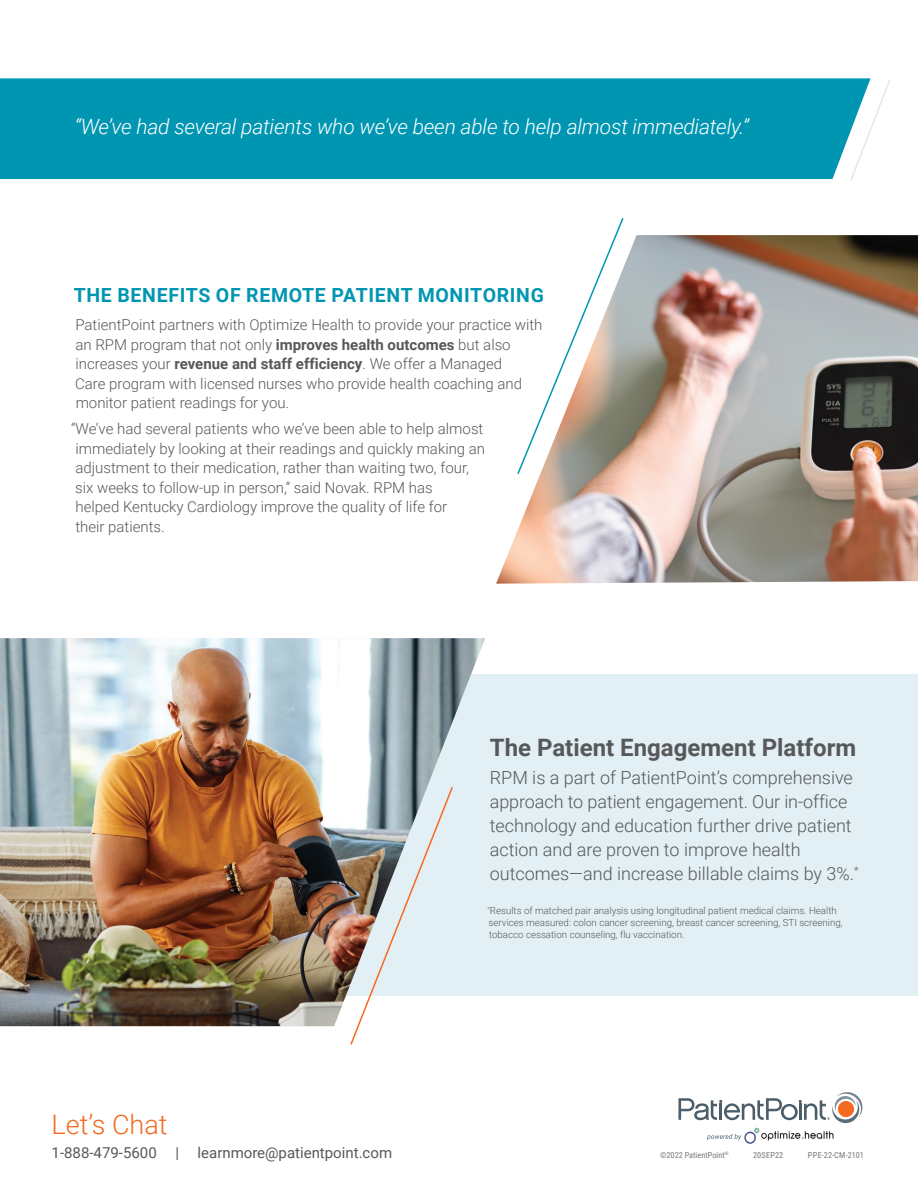
<style>
.page{position:relative;width:918px;height:1188px;background:#fff}
.page>*{position:absolute;margin:0;border:0;box-sizing:border-box;transform-origin:0 0}
.t1{font:300 27px "Roboto";color:#f36a21}
.t2{font:700 24px "Roboto";color:#57585a}
.t3{font:italic 300 21px "Roboto";letter-spacing:-.01em;color:#fff}
.t4{font:700 19.5px "Roboto";letter-spacing:.035em;color:#0096b1}
.t5{font:300 18px/24px "Roboto";color:#57585a}
.t6{font:300 15px/19.5px "Roboto";color:#57585a}
.t7{font:15px "Roboto";color:#57585a}
.t8{font:300 9.75px/12px "Roboto";color:#57585a}
.t9{font:8.25px "Roboto Condensed";color:#76787b}
.s1{font-weight:700}
</style>
<div class="page">
<div style="left:0;top:78px;width:849px;height:101px;background:#0096b1"></div>
<svg style="left:849px;top:78px;width:41px;height:103px"></svg>
<div style="left:0;top:674px;width:918px;height:322px;background:#e2eff4"></div>
<img style="left:496px;top:235px;width:422px;height:349px">
<svg style="left:707px;top:1134px;width:34px;height:6px"></svg>
<img style="left:741px;top:1127px;width:93px;height:17px">
<svg style="left:678px;top:1092px;width:185px;height:31px"></svg>
<img style="left:0;top:638px;width:485px;height:388px">
<svg style="left:516px;top:218px;width:109px;height:258px"></svg>
<svg style="left:349px;top:785px;width:105px;height:260px"></svg>
<h3 class="t3" style="left:75px;top:112px;width:676px">“We’ve had several patients who we’ve been able to help almost immediately.”</h3>
<h3 class="t4" style="left:74px;top:282px;width:472px">THE BENEFITS OF REMOTE PATIENT MONITORING</h3>
<p class="t6" style="left:75px;top:314px;width:469px">PatientPoint partners with Optimize Health to provide your practice with an RPM program that not only <span class="s1">improves health outcomes</span> but also increases your <span class="s1">revenue and staff efficiency</span>. We offer a Managed<br>Care program with licensed nurses who provide health coaching and monitor patient readings for you.</p>
<p class="t6" style="left:71px;top:419px;width:416px">“We’ve had several patients who we’ve been able to help almost immediately by looking at their readings and quickly making an adjustment to their medication, rather than waiting two, four, six weeks to follow-up in person,” said Novak. RPM has<br>helped Kentucky Cardiology improve the quality of life for<br>their patients.</p>
<h1 class="t1" style="left:52px;top:1105px;width:117px">Let’s Chat</h1>
<p class="t7" style="left:52px;top:1142px;width:342px">1-888-479-5600 | learnmore@patientpoint.com</p>
<h2 class="t2" style="left:490px;top:730px;width:368px">The Patient Engagement Platform</h2>
<p class="t5" style="left:490px;top:765px;width:370px">RPM is a part of PatientPoint’s comprehensive approach to patient engagement. Our in-office technology and education further drive patient action and are proven to improve health outcomes—and increase billable claims by 3%.<sup>*</sup></p>
<p class="t8" style="left:487px;top:904px;width:357px"><sup>*</sup>Results of matched pair analysis using longitudinal patient medical claims. Health services measured: colon cancer screening, breast cancer screening, STI screening, tobacco cessation counseling, flu vaccination.</p>
<p class="t9" style="left:660px;top:1149px;width:70px">©2022 PatientPoint<sup>®</sup></p>
<p class="t9" style="left:753px;top:1149px;width:32px">20Sep22</p>
<p class="t9" style="left:808px;top:1149px;width:58px">PPE-22-CM-2101</p>
</div>
